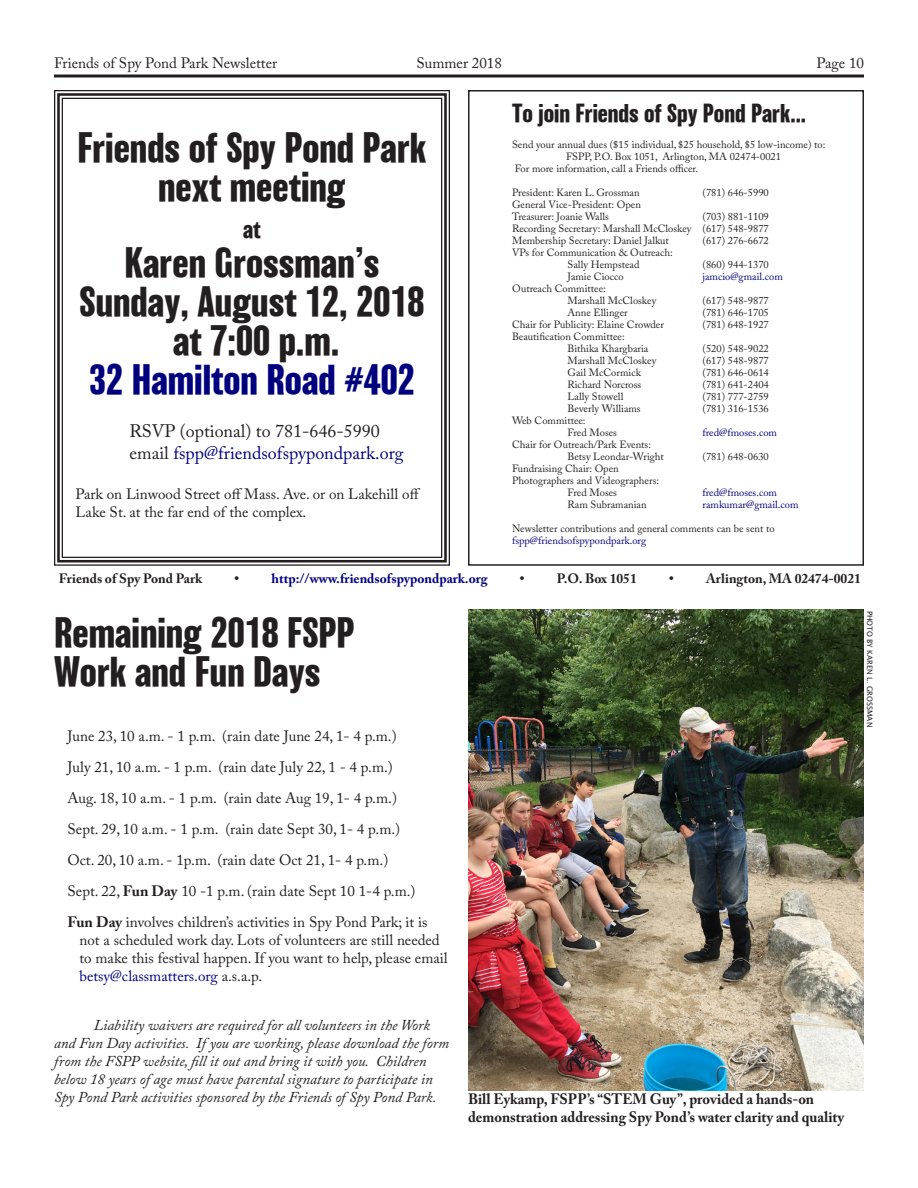
<style>
.page{position:relative;width:918px;height:1188px;background:#fff}
.page>*{position:absolute;margin:0;border:0;box-sizing:border-box;transform-origin:0 0}
.Headline{font:700 39px/39px "Balboa";color:#231f20}
.Headline-2{font:700 39px "Balboa";color:#00007f}
.Subhead_1{font:700 24px "Balboa";color:#231f20}
.t1{font:18px "Adobe Caslon Pro";color:#00007f}
.t2{font:18px "Adobe Caslon Pro";color:#231f20}
.bullet_text{font:15px/18px "Adobe Caslon Pro";color:#231f20}
.Body_text{font:italic 15px/18px "Adobe Caslon Pro";color:#231f20}
.t3{font:700 15px/18px "Adobe Caslon Pro";color:#231f20}
.body_no_indent{font:700 13.5px "Adobe Caslon Pro";color:#231f20}
.body_no_indent-2{font:700 13.5px "Adobe Caslon Pro";color:#00007f}
.body_no_indent-3{font:10.5px/12px "Adobe Caslon Pro";color:#231f20}
.body_no_indent-4{font:10.5px "Adobe Caslon Pro";color:#00007f}
.photo_credit{font:7.5px "Lucida Sans";color:#231f20}
.s1{color:#231f20}
.s2{color:#00007f}
.s3{font-weight:700}
</style>
<div class="page">
<hr style="left:54px;top:75px;width:810px;height:3px;background:#231f20">
<div style="left:468px;top:90px;width:396px;height:476px;border:2px solid #231f20"></div>
<svg style="left:54px;top:90px;width:396px;height:476px"></svg>
<div style="left:57px;top:93px;width:390px;height:470px;border:3px solid #231f20"></div>
<img style="left:469px;top:609px;width:395px;height:481px">
<h3 class="bullet_text" style="left:54px;top:54px;width:225px">Friends of Spy Pond Park Newsletter</h3>
<h3 class="bullet_text" style="left:416px;top:54px;width:87px">Summer 2018</h3>
<h3 class="bullet_text" style="left:817px;top:54px;width:49px">Page 10</h3>
<p class="Headline" style="left:77px;top:129px;width:351px">Friends of Spy Pond Park</p>
<p class="Headline" style="left:158px;top:168px;width:189px">next meeting</p>
<p class="Subhead_1" style="left:243px;top:216px;width:19px">at</p>
<p class="Headline" style="left:125px;top:244px;width:256px">Karen Grossman’s</p>
<p class="Headline" style="left:80px;top:283px;width:346px">Sunday, August 12, 2018</p>
<p class="Headline" style="left:173px;top:322px;width:168px">at 7:00 p.m.</p>
<p class="Headline-2" style="left:89px;top:358px;width:327px">32 Hamilton Road #402</p>
<p class="t2" style="left:130px;top:421px;width:252px">RSVP (optional) to 781-646-5990</p>
<p class="t1" style="left:130px;top:442px;width:276px"><span class="s1">email</span> fspp@friendsofspypondpark.org</p>
<p class="bullet_text" style="left:76px;top:484px;width:346px">Park on Linwood Street off Mass. Ave. or on Lakehill off<br>Lake St. at the far end of the complex.</p>
<p class="Subhead_1" style="left:512px;top:100px;width:296px">To join Friends of Spy Pond Park...</p>
<p class="body_no_indent-3" style="left:512px;top:138px;width:315px">Send your annual dues ($15 individual, $25 household, $5 low-income) to:</p>
<p class="body_no_indent-3" style="left:566px;top:150px;width:217px">FSPP, P.O. Box 1051, Arlington, MA 02474-0021</p>
<p class="body_no_indent-3" style="left:515px;top:162px;width:185px">For more information, call a Friends officer.</p>
<p class="body_no_indent-3" style="left:512px;top:186px;width:129px">President: Karen L. Grossman</p>
<p class="body_no_indent-3" style="left:703px;top:186px;width:68px">(781) 646-5990</p>
<p class="body_no_indent-3" style="left:512px;top:198px;width:130px">General Vice-President: Open</p>
<p class="body_no_indent-3" style="left:512px;top:210px;width:98px">Treasurer: Joanie Walls</p>
<p class="body_no_indent-3" style="left:703px;top:210px;width:68px">(703) 881-1109</p>
<p class="body_no_indent-3" style="left:512px;top:222px;width:258px">Recording Secretary: Marshall McCloskey (617) 548-9877</p>
<p class="body_no_indent-3" style="left:512px;top:234px;width:158px">Membership Secretary: Daniel Jalkut</p>
<p class="body_no_indent-3" style="left:703px;top:234px;width:68px">(617) 276-6672</p>
<p class="body_no_indent-3" style="left:512px;top:246px;width:162px">VPs for Communication &amp; Outreach:</p>
<p class="body_no_indent-3" style="left:568px;top:258px;width:73px">Sally Hempstead</p>
<p class="body_no_indent-3" style="left:703px;top:258px;width:68px">(860) 944-1370</p>
<p class="body_no_indent-3" style="left:568px;top:270px;width:58px">Jamie Ciocco</p>
<p class="body_no_indent-4" style="left:703px;top:270px;width:82px">jamcio@gmail.com</p>
<p class="body_no_indent-3" style="left:512px;top:282px;width:95px">Outreach Committee:</p>
<p class="body_no_indent-3" style="left:568px;top:294px;width:90px">Marshall McCloskey</p>
<p class="body_no_indent-3" style="left:703px;top:294px;width:68px">(617) 548-9877</p>
<p class="body_no_indent-3" style="left:568px;top:306px;width:62px">Anne Ellinger</p>
<p class="body_no_indent-3" style="left:703px;top:306px;width:68px">(781) 646-1705</p>
<p class="body_no_indent-3" style="left:512px;top:318px;width:154px">Chair for Publicity: Elaine Crowder</p>
<p class="body_no_indent-3" style="left:703px;top:318px;width:68px">(781) 648-1927</p>
<p class="body_no_indent-3" style="left:512px;top:330px;width:114px">Beautification Committee:</p>
<p class="body_no_indent-3" style="left:568px;top:342px;width:82px">Bithika Khargbaria</p>
<p class="body_no_indent-3" style="left:703px;top:342px;width:68px">(520) 548-9022</p>
<p class="body_no_indent-3" style="left:568px;top:354px;width:90px">Marshall McCloskey</p>
<p class="body_no_indent-3" style="left:703px;top:354px;width:68px">(617) 548-9877</p>
<p class="body_no_indent-3" style="left:568px;top:366px;width:75px">Gail McCormick</p>
<p class="body_no_indent-3" style="left:703px;top:366px;width:68px">(781) 646-0614</p>
<p class="body_no_indent-3" style="left:568px;top:378px;width:75px">Richard Norcross</p>
<p class="body_no_indent-3" style="left:703px;top:378px;width:68px">(781) 641-2404</p>
<p class="body_no_indent-3" style="left:568px;top:390px;width:57px">Lally Stowell</p>
<p class="body_no_indent-3" style="left:703px;top:390px;width:68px">(781) 777-2759</p>
<p class="body_no_indent-3" style="left:568px;top:402px;width:75px">Beverly Williams</p>
<p class="body_no_indent-3" style="left:703px;top:402px;width:68px">(781) 316-1536</p>
<p class="body_no_indent-3" style="left:512px;top:414px;width:75px">Web Committee:</p>
<p class="body_no_indent-3" style="left:568px;top:426px;width:51px">Fred Moses</p>
<p class="body_no_indent-4" style="left:703px;top:426px;width:76px">fred@fmoses.com</p>
<p class="body_no_indent-3" style="left:512px;top:438px;width:140px">Chair for Outreach/Park Events:</p>
<p class="body_no_indent-3" style="left:568px;top:450px;width:98px">Betsy Leondar-Wright</p>
<p class="body_no_indent-3" style="left:703px;top:450px;width:68px">(781) 648-0630</p>
<p class="body_no_indent-3" style="left:512px;top:462px;width:108px">Fundraising Chair: Open</p>
<p class="body_no_indent-3" style="left:512px;top:474px;width:149px">Photographers and Videographers:</p>
<p class="body_no_indent-3" style="left:568px;top:486px;width:51px">Fred Moses</p>
<p class="body_no_indent-4" style="left:703px;top:486px;width:76px">fred@fmoses.com</p>
<p class="body_no_indent-3" style="left:568px;top:498px;width:81px">Ram Subramanian</p>
<p class="body_no_indent-4" style="left:703px;top:498px;width:98px">ramkumar@gmail.com</p>
<p class="body_no_indent-3" style="left:512px;top:522px;width:264px">Newsletter contributions and general comments can be sent to <span class="s2">fspp@friendsofspypondpark.org</span></p>
<p class="body_no_indent" style="left:59px;top:570px;width:145px">Friends of Spy Pond Park</p>
<p class="body_no_indent-2" style="left:235px;top:570px;width:254px"><span class="s1">•</span> http://www.friendsofspypondpark.org</p>
<p class="body_no_indent" style="left:520px;top:570px;width:6px">•</p>
<p class="body_no_indent" style="left:557px;top:570px;width:81px">P.O. Box 1051</p>
<p class="body_no_indent" style="left:669px;top:570px;width:193px">• Arlington, MA 02474-0021</p>
<p class="Headline" style="left:54px;top:614px;width:302px">Remaining 2018 FSPP<br>Work and Fun Days</p>
<p class="bullet_text" style="left:68px;top:727px;width:331px">June 23, 10 a.m. - 1 p.m. (rain date June 24, 1- 4 p.m.)</p>
<p class="bullet_text" style="left:68px;top:758px;width:327px">July 21, 10 a.m. - 1 p.m. (rain date July 22, 1 - 4 p.m.)</p>
<p class="bullet_text" style="left:68px;top:789px;width:331px">Aug. 18, 10 a.m. - 1 p.m. (rain date Aug 19, 1- 4 p.m.)</p>
<p class="bullet_text" style="left:68px;top:820px;width:334px">Sept. 29, 10 a.m. - 1 p.m. (rain date Sept 30, 1- 4 p.m.)</p>
<p class="bullet_text" style="left:68px;top:851px;width:322px">Oct. 20, 10 a.m. - 1p.m. (rain date Oct 21, 1- 4 p.m.)</p>
<p class="bullet_text" style="left:68px;top:882px;width:350px">Sept. 22, <span class="s3">Fun Day</span> 10 -1 p.m. (rain date Sept 10 1-4 p.m.)</p>
<p class="bullet_text" style="left:80px;top:913px;width:370px;text-indent:-12px"><span class="s3">Fun Day</span> involves children’s activities in Spy Pond Park; it is not a scheduled work day. Lots of volunteers are still needed to make this festival happen. If you want to help, please email <span class="s2">betsy@classmatters.org</span> a.s.a.p.</p>
<p class="Body_text" style="left:54px;top:1016px;width:397px;text-indent:40px">Liability waivers are required for all volunteers in the Work and Fun Day activities. If you are working, please download the form from the FSPP website, fill it out and bring it with you. Children below 18 years of age must have parental signature to participate in Spy Pond Park activities sponsored by the Friends of Spy Pond Park.</p>
<p class="t3" style="left:468px;top:1090px;width:378px">Bill Eykamp, FSPP’s “STEM Guy”, provided a hands-on demonstration addressing Spy Pond’s water clarity and quality</p>
<p class="photo_credit" style="left:874px;top:611px;width:118px;rotate:90deg">PHOTO BY KAREN L. GROSSMAN</p>
</div>
